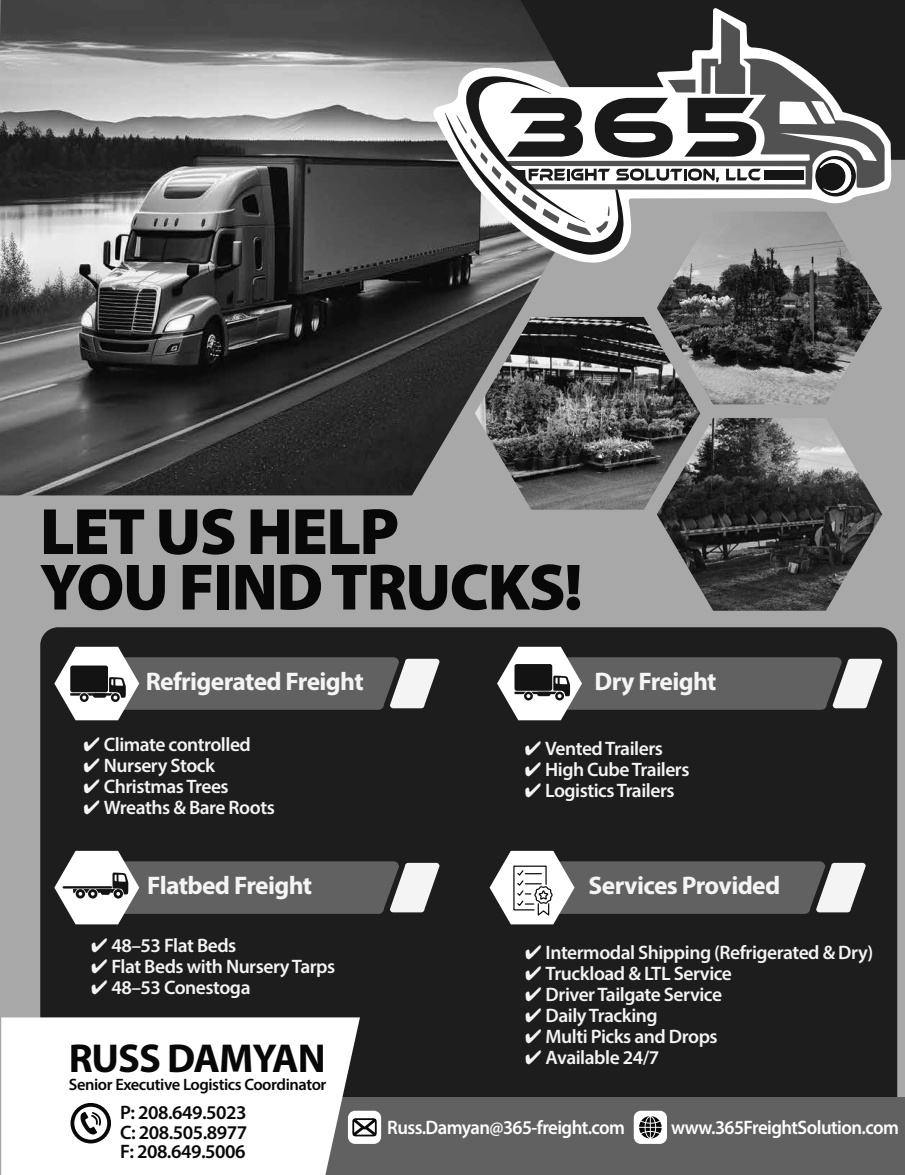
<style>
.page{position:relative;width:905px;height:1175px;background:#fff}
.page>*{position:absolute;margin:0;border:0;box-sizing:border-box;transform-origin:0 0}
.t1{font:900 66px/55.5px "Myriad Pro";letter-spacing:-.025em;color:#080808}
.t2{font:700 40.5px "Myriad Pro";letter-spacing:-.025em;color:#080808}
.t3{font:700 25.5px "Myriad Pro";letter-spacing:-.025em;color:#f4f4f4}
.t4{font:600 19.5px "Myriad Pro";letter-spacing:-.025em;color:#f4f4f4}
.t5{font:600 19.5px "Myriad Pro";letter-spacing:-.03em;color:#fff;scale:.96 1}
.t6{font:600 19.5px/19.5px "Myriad Pro";letter-spacing:-.025em;color:#080808;text-align:justify}
.t7{font:600 16.5px "Myriad Pro";letter-spacing:-.025em;color:#080808}
</style>
<div class="page">
<div style="left:0;top:160px;width:904px;height:1014px;background:#a8a8a8"></div>
<div style="left:40px;top:627px;width:857px;height:547px;background:#1d1d1d;border-radius:18px"></div>
<div style="left:301px;top:1096px;width:603px;height:78px;background:#616161"></div>
<div style="left:1px;top:1017px;width:359px;height:157px;background:#fff"></div>
<img style="left:0;top:0;width:702px;height:495px">
<div style="left:520px;top:0;width:384px;height:160px;background:#1d1d1d"></div>
<img style="left:656px;top:263px;width:226px;height:141px">
<img style="left:475px;top:317px;width:225px;height:193px">
<img style="left:656px;top:418px;width:226px;height:192px">
<svg style="left:497px;top:646px;width:385px;height:74px"></svg>
<svg style="left:54px;top:646px;width:385px;height:74px"></svg>
<svg style="left:54px;top:850px;width:385px;height:74px"></svg>
<hr style="left:63px;top:886px;width:49px;height:2px;background:#131313">
<svg style="left:489px;top:850px;width:376px;height:74px"></svg>
<svg style="left:70px;top:1102px;width:41px;height:41px;background:#a2a2a2"></svg>
<svg style="left:348px;top:1110px;width:33px;height:33px"></svg>
<svg style="left:633px;top:1110px;width:34px;height:33px"></svg>
<svg style="left:432px;top:8px;width:459px;height:255px;background:#6a6a6a"></svg>
<svg style="left:760px;top:58px;width:124px;height:132px;fill:#515151"></svg>
<svg style="left:781px;top:101px;width:54px;height:23px"></svg>
<svg style="left:815px;top:155px;width:40px;height:41px"></svg>
<div style="left:763px;top:170px;width:40px;height:9px;background:#161616"></div>
<svg style="left:445px;top:18px;width:315px;height:237px"></svg>
<h1 class="t1" style="left:40px;top:501px;width:544px">LET US HELP<br>YOU FIND TRUCKS!</h1>
<h3 class="t3" style="left:146px;top:665px;width:219px">Refrigerated Freight</h3>
<h3 class="t3" style="left:594px;top:665px;width:124px">Dry Freight</h3>
<p class="t4" style="left:83px;top:731px;width:169px">✔ Climate controlled</p>
<p class="t4" style="left:83px;top:752px;width:133px">✔ Nursery Stock</p>
<p class="t4" style="left:83px;top:773px;width:147px">✔ Christmas Trees</p>
<p class="t4" style="left:83px;top:794px;width:193px">✔ Wreaths &amp; Bare Roots</p>
<h3 class="t3" style="left:147px;top:869px;width:166px">Flatbed Freight</h3>
<p class="t4" style="left:91px;top:933px;width:147px">✔ 48–53 Flat Beds</p>
<p class="t4" style="left:91px;top:954px;width:246px">✔ Flat Beds with Nursery Tarps</p>
<p class="t4" style="left:91px;top:975px;width:161px">✔ 48–53 Conestoga</p>
<h2 class="t2" style="left:69px;top:1031px;width:258px">RUSS DAMYAN</h2>
<p class="t7" style="left:69px;top:1073px;width:259px">Senior Executive Logistics Coordinator</p>
<p class="t6" style="left:120px;top:1102px;width:129px">P: 208.649.5023<br>C: 208.505.8977<br>F: 208.649.5006</p>
<p class="t4" style="left:524px;top:735px;width:140px">✔ Vented Trailers</p>
<p class="t4" style="left:524px;top:756px;width:166px">✔ High Cube Trailers</p>
<p class="t4" style="left:524px;top:777px;width:151px">✔ Logistics Trailers</p>
<h3 class="t3" style="left:588px;top:869px;width:193px">Services Provided</h3>
<p class="t4" style="left:525px;top:939px;width:349px">✔ Intermodal Shipping (Refrigerated &amp; Dry)</p>
<p class="t4" style="left:525px;top:960px;width:208px">✔ Truckload &amp; LTL Service</p>
<p class="t4" style="left:525px;top:981px;width:198px">✔ Driver Tailgate Service</p>
<p class="t4" style="left:525px;top:1002px;width:134px">✔ Daily Tracking</p>
<p class="t4" style="left:525px;top:1023px;width:194px">✔ Multi Picks and Drops</p>
<p class="t4" style="left:525px;top:1044px;width:135px">✔ Available 24/7</p>
<p class="t5" style="left:387px;top:1115px;width:249px">Russ.Damyan@365-freight.com</p>
<p class="t5" style="left:671px;top:1115px;width:239px">www.365FreightSolution.com</p>
</div>
